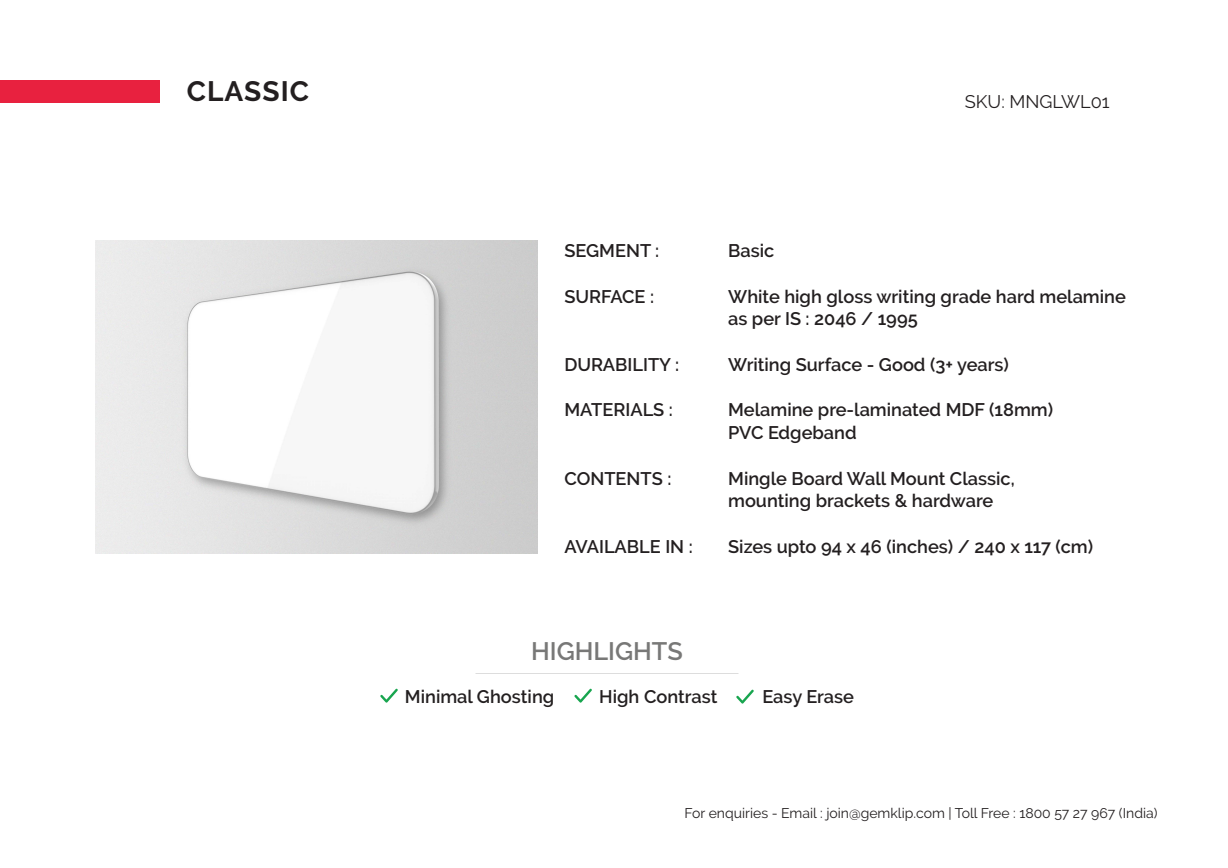
<style>
.page{position:relative;width:1228px;height:868px;background:#fff}
.page>*{position:absolute;margin:0;border:0;box-sizing:border-box;transform-origin:0 0}
.t1{font:700 28px "Raleway";letter-spacing:.04em;color:#231f20}
.t2{font:600 25.2px "Raleway";color:#787877}
.t3{font:600 18.2px/22.8px "Raleway";color:#231f20}
.t4{font:18.2px "Raleway";color:#231f20}
.t5{font:14px "Raleway";color:#231f20}
</style>
<div class="page">
<div style="left:0;top:80px;width:159px;height:23px;background:#e8213f"></div>
<img style="left:96px;top:240px;width:441px;height:313px">
<svg style="left:380px;top:689px;width:18px;height:14px"></svg>
<svg style="left:574px;top:689px;width:18px;height:14px"></svg>
<svg style="left:736px;top:690px;width:18px;height:14px"></svg>
<h1 class="t1" style="left:187px;top:76px;width:124px">CLASSIC</h1>
<p class="t4" style="left:965px;top:91px;width:146px">SKU: MNGLWL01</p>
<p class="t3" style="left:564px;top:239px;width:96px">SEGMENT :</p>
<p class="t3" style="left:728px;top:239px;width:48px">Basic</p>
<p class="t3" style="left:564px;top:285px;width:91px">SURFACE :</p>
<p class="t3" style="left:728px;top:285px;width:399px">White high gloss writing grade hard melamine as per IS : 2046 / 1995</p>
<p class="t3" style="left:564px;top:353px;width:116px">DURABILITY :</p>
<p class="t3" style="left:728px;top:353px;width:282px">Writing Surface - Good (3+ years)</p>
<p class="t3" style="left:564px;top:399px;width:110px">MATERIALS :</p>
<p class="t3" style="left:728px;top:399px;width:327px">Melamine pre-laminated MDF (18mm)<br>PVC Edgeband</p>
<p class="t3" style="left:564px;top:467px;width:108px">CONTENTS :</p>
<p class="t3" style="left:728px;top:467px;width:288px">Mingle Board Wall Mount Classic, mounting brackets &amp; hardware</p>
<p class="t3" style="left:564px;top:535px;width:130px">AVAILABLE IN :</p>
<p class="t3" style="left:728px;top:535px;width:366px">Sizes upto 94 x 46 (inches) / 240 x 117 (cm)</p>
<h2 class="t2" style="left:531px;top:637px;width:153px">HIGHLIGHTS</h2>
<p class="t3" style="left:405px;top:685px;width:151px">Minimal Ghosting</p>
<p class="t3" style="left:599px;top:685px;width:120px">High Contrast</p>
<p class="t3" style="left:762px;top:685px;width:93px">Easy Erase</p>
<p class="t5" style="left:684px;top:805px;width:474px">For enquiries - Email : join@gemklip.com | Toll Free : 1800 57 27 967 (India)</p>
</div>
